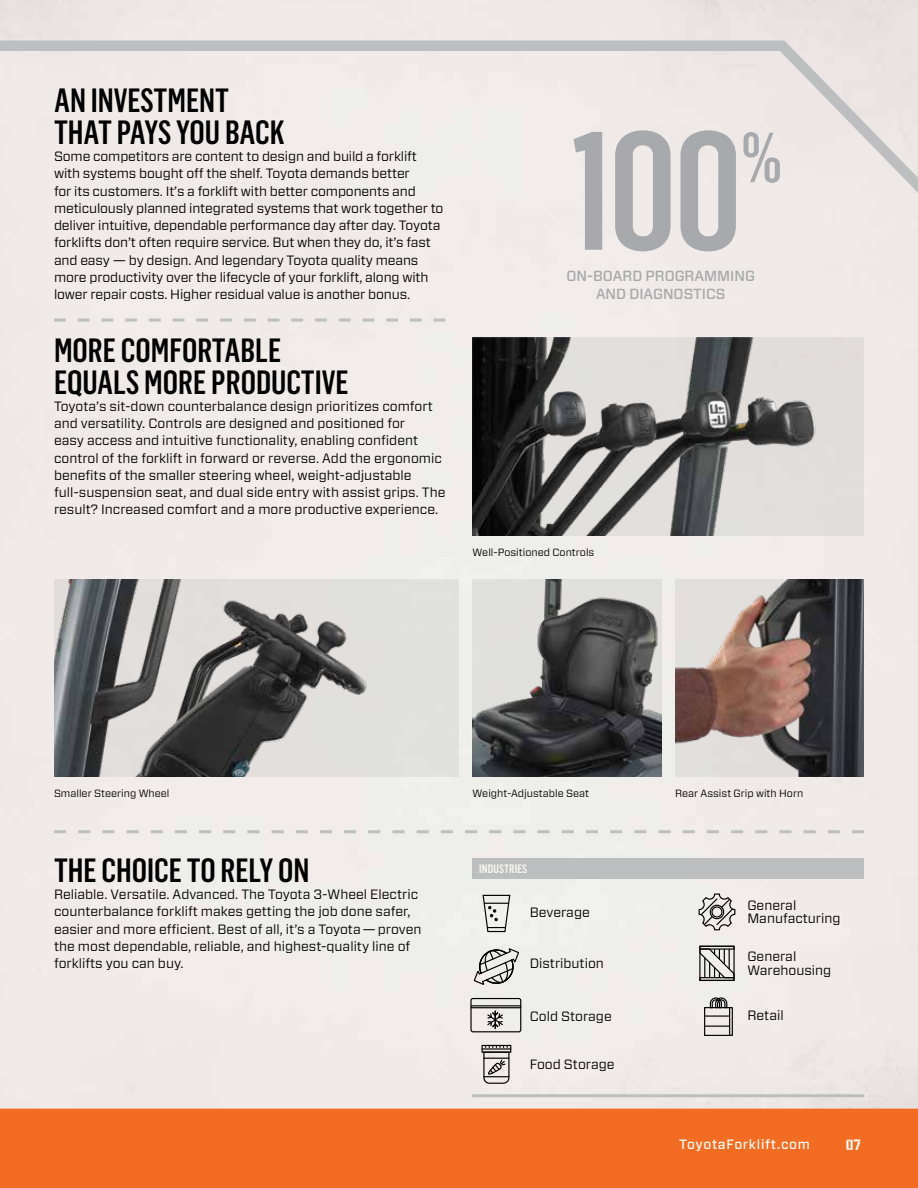
<style>
.page{position:relative;width:918px;height:1188px;background:#fff}
.page>*{position:absolute;margin:0;border:0;box-sizing:border-box;transform-origin:0 0}
.t1{font:500 165px "Flama Condensed";color:#a7a9ac}
.t2{font:500 69px "Flama Condensed";color:#a7a9ac}
.t3{font:500 33px/31.5px "Flama Condensed";color:#000}
.t4{font:15px "Numbers Prospekt";color:#fbf9f2}
.t5{font:500 14.7px/18px "Forza";color:#a7a9ac;text-align:center}
.t6{font:13.5px/17.2px "Forza";color:#000}
.t7{font:500 13.5px "Forza";letter-spacing:.05em;color:#fbf9f2}
.t8{font:500 12px "Flama Condensed";letter-spacing:.01em;color:#fbf9f2}
.t9{font:10.5px "Forza";color:#000}
</style>
<div class="page">
<div style="left:0;top:0;width:918px;height:1109px;background:#f0ebe8"></div>
<div style="left:0;top:1109px;width:918px;height:79px;background:#f36c24"></div>
<div style="left:0;top:35px;width:918px;height:201px;background:#f0ebe8"></div>
<svg style="left:54px;top:830px;width:810px;height:3px;background:#d7d7d6"></svg>
<svg style="left:54px;top:319px;width:392px;height:3px"></svg>
<hr style="left:472px;top:1094px;width:392px;height:3px;background:#bcbec0">
<svg style="left:482px;top:894px;width:29px;height:39px"></svg>
<div style="left:482px;top:1045px;width:29px;height:8px;border:1px solid #000"></div>
<hr style="left:482px;top:1048px;width:29px;height:2px;background:#000">
<svg style="left:483px;top:1046px;width:27px;height:38px"></svg>
<svg style="left:699px;top:950px;width:36px;height:27px"></svg>
<div style="left:699px;top:946px;width:36px;height:4px;border:1px solid #000"></div>
<div style="left:699px;top:977px;width:36px;height:4px;border:1px solid #000"></div>
<svg style="left:473px;top:948px;width:46px;height:37px;background:#b7b7b3"></svg>
<svg style="left:698px;top:893px;width:38px;height:38px"></svg>
<svg style="left:704px;top:997px;width:29px;height:39px"></svg>
<div style="left:470px;top:998px;width:51px;height:34px;border:1px solid #000;border-radius:2px"></div>
<svg style="left:486px;top:1011px;width:18px;height:18px"></svg>
<hr style="left:471px;top:1007px;width:50px;height:1px;background:#000">
<hr style="left:471px;top:1005px;width:50px;height:1px;background:#000">
<div style="left:472px;top:859px;width:392px;height:20px;background:#bcbec0"></div>
<img style="left:675px;top:579px;width:189px;height:198px">
<img style="left:54px;top:579px;width:398px;height:198px">
<img style="left:472px;top:579px;width:190px;height:198px">
<img style="left:472px;top:337px;width:392px;height:198px">
<h3 class="t3" style="left:54px;top:84px;width:232px">AN INVESTMENT<br>THAT PAYS YOU BACK</h3>
<p class="t6" style="left:54px;top:148px;width:391px">Some competitors are content to design and build a forklift with systems bought off the shelf. Toyota demands better<br>for its customers. It’s a forklift with better components and meticulously planned integrated systems that work together to deliver intuitive, dependable performance day after day. Toyota forklifts don’t often require service. But when they do, it’s fast and easy — by design. And legendary Toyota quality means more productivity over the lifecycle of your forklift, along with lower repair costs. Higher residual value is another bonus.</p>
<h3 class="t3" style="left:54px;top:334px;width:296px">MORE COMFORTABLE<br>EQUALS MORE PRODUCTIVE</h3>
<p class="t6" style="left:54px;top:397px;width:393px">Toyota’s sit-down counterbalance design prioritizes comfort and versatility. Controls are designed and positioned for<br>easy access and intuitive functionality, enabling confident control of the forklift in forward or reverse. Add the ergonomic benefits of the smaller steering wheel, weight-adjustable full-suspension seat, and dual side entry with assist grips. The result? Increased comfort and a more productive experience.</p>
<h1 class="t1" style="left:569px;top:87px;width:175px">100</h1>
<h2 class="t2" style="left:741px;top:114px;width:42px">%</h2>
<p class="t5" style="left:567px;top:267px;width:190px">ON-BOARD PROGRAMMING<br>AND DIAGNOSTICS</p>
<p class="t9" style="left:472px;top:545px;width:123px">Well-Positioned Controls</p>
<p class="t9" style="left:54px;top:786px;width:117px">Smaller Steering Wheel</p>
<p class="t9" style="left:472px;top:786px;width:118px">Weight-Adjustable Seat</p>
<p class="t9" style="left:675px;top:787px;width:130px">Rear Assist Grip with Horn</p>
<h3 class="t3" style="left:54px;top:853px;width:257px">THE CHOICE TO RELY ON</h3>
<p class="t6" style="left:54px;top:886px;width:369px">Reliable. Versatile. Advanced. The Toyota 3-Wheel Electric counterbalance forklift makes getting the job done safer, easier and more efficient. Best of all, it’s a Toyota — proven the most dependable, reliable, and highest-quality line of forklifts you can buy.</p>
<p class="t8" style="left:479px;top:861px;width:49px">INDUSTRIES</p>
<p class="t6" style="left:530px;top:903px;width:62px">Beverage</p>
<p class="t6" style="left:530px;top:955px;width:76px">Distribution</p>
<p class="t6" style="left:747px;top:898px;width:95px;line-height:13.5px">General<br>Manufacturing</p>
<p class="t6" style="left:747px;top:950px;width:86px;line-height:13.5px">General<br>Warehousing</p>
<p class="t6" style="left:530px;top:1008px;width:84px">Cold Storage</p>
<p class="t6" style="left:747px;top:1006px;width:38px">Retail</p>
<p class="t6" style="left:530px;top:1055px;width:86px">Food Storage</p>
<p class="t7" style="left:679px;top:1136px;width:132px">ToyotaForklift.com</p>
<p class="t4" style="left:846px;top:1138px;width:17px">07</p>
</div>
